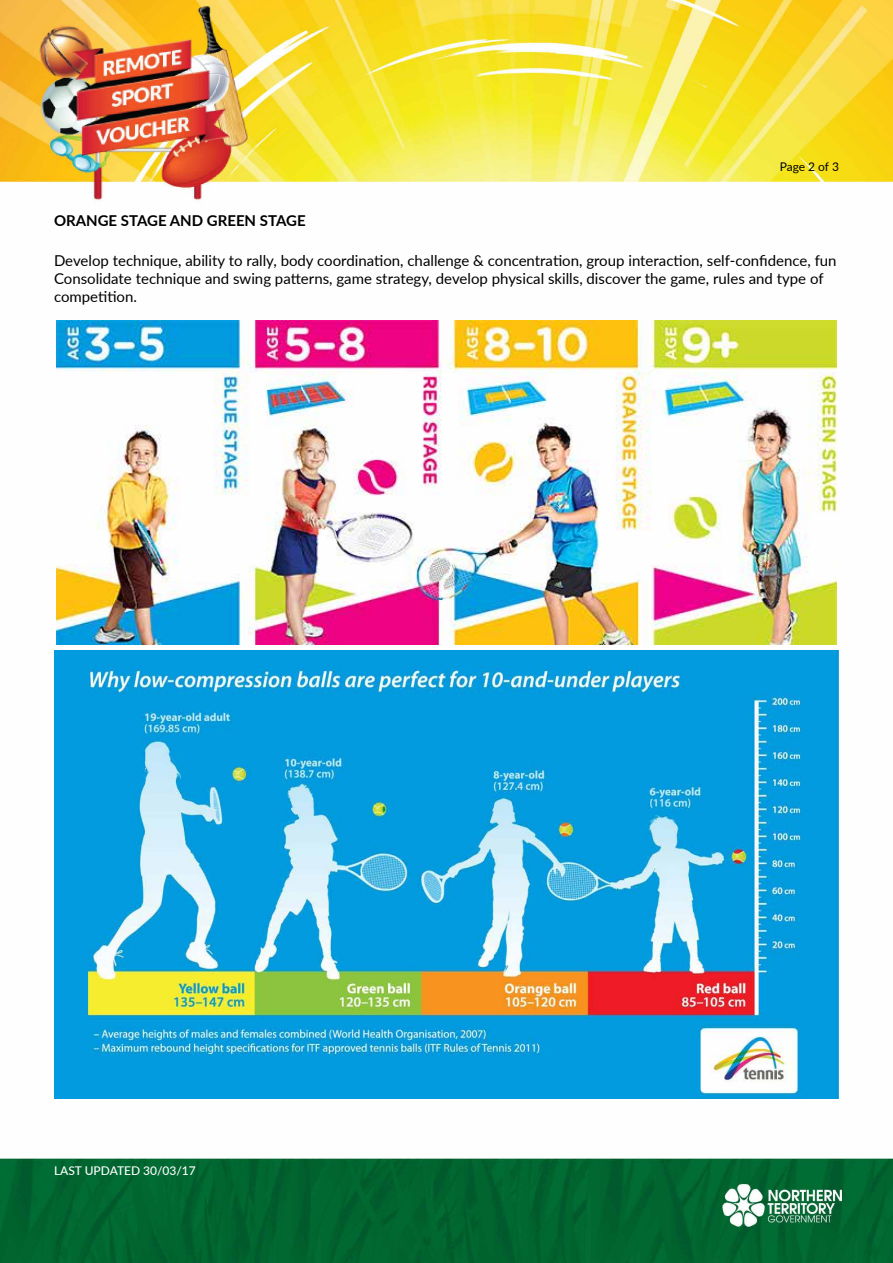
<style>
.page{position:relative;width:893px;height:1263px;background:#fff}
.page>*{position:absolute;margin:0;border:0;box-sizing:border-box;transform-origin:0 0}
.t1{font:15px/18px "Lato";color:#000}
.t2{font:700 15px "Lato";color:#000}
.t3{font:500 12px "Lato";color:#fff}
.t4{font:12px "Lato";letter-spacing:-.01em;color:#000}
</style>
<div class="page">
<img style="left:0;top:0;width:893px;height:1263px">
<img style="left:57px;top:320px;width:779px;height:325px">
<img style="left:54px;top:651px;width:785px;height:447px">
<p class="t4" style="left:780px;top:158px;width:61px">Page 2 of 3</p>
<p class="t2" style="left:54px;top:210px;width:253px">ORANGE STAGE AND GREEN STAGE</p>
<p class="t1" style="left:54px;top:251px;width:784px">Develop technique, ability to rally, body coordination, challenge &amp; concentration, group interaction, self-confidence, fun<br>Consolidate technique and swing patterns, game strategy, develop physical skills, discover the game, rules and type of competition.</p>
<p class="t3" style="left:54px;top:1161px;width:143px">LAST UPDATED 30/03/17</p>
</div>
